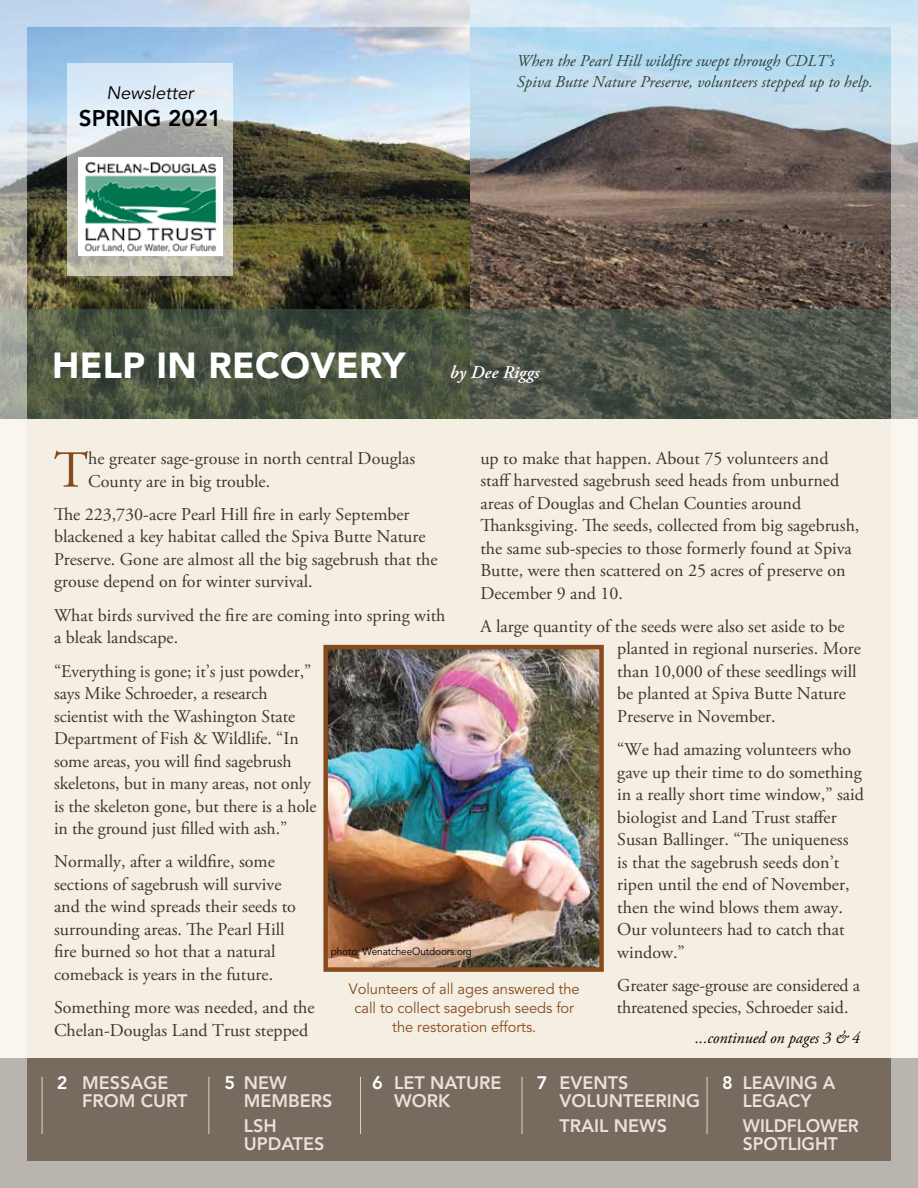
<style>
.page{position:relative;width:918px;height:1188px;background:#fff}
.page>*{position:absolute;margin:0;border:0;box-sizing:border-box;transform-origin:0 0}
.t1{font:51.9px "Adobe Garamond Pro";color:#874a1c}
.t2{font:900 36px "Avenir LT Std";letter-spacing:.01em;color:#fff}
.t3{font:800 22.5px "Avenir LT Std";color:#000}
.t4{font:18px/22.5px "Adobe Garamond Pro";color:#3d362d}
.t5{font:800 18px/18px "Avenir LT Std";color:#e8e2d8}
.t6{font:italic 18px "Avenir LT Std";color:#000}
.t7{font:800 18px "Avenir LT Std";color:#fff}
.t8{font:italic 16.5px/21px "Adobe Garamond Pro";color:#313f39}
.t9{font:italic 16.5px "Adobe Garamond Pro";color:#000}
.t10{font:15px/18.8px "Avenir LT Std";letter-spacing:-.005em;color:#874a1c;text-align:center}
.t11{font:10.5px "Avenir LT Std";letter-spacing:-.005em;color:#000;scale:.95 1}
.s1{font-family:"Adobe Garamond Pro";font-weight:600;font-style:italic;font-size:18px}
.s2{color:#fff}
</style>
<div class="page">
<img style="left:0;top:0;width:918px;height:1188px">
<p class="t6" style="left:107px;top:83px;width:88px">Newsletter</p>
<p class="t3" style="left:79px;top:105px;width:144px">SPRING 2021</p>
<p class="t8" style="left:517px;top:51px;width:358px">When the Pearl Hill wildfire swept through CDLT’s<br>Spiva Butte Nature Preserve, volunteers stepped up to help.</p>
<h2 class="t2" style="left:52px;top:344px;width:489px">HELP IN RECOVERY <span class="s1">by Dee Riggs</span></h2>
<h1 class="t1" style="left:54px;top:439px;width:36px">T</h1>
<p class="t4" style="left:88px;top:448px;width:328px">he greater sage-grouse in north central Douglas<br>County are in big trouble.</p>
<p class="t4" style="left:54px;top:504px;width:385px">The 223,730-acre Pearl Hill fire in early September blackened a key habitat called the Spiva Butte Nature Preserve. Gone are almost all the big sagebrush that the grouse depend on for winter survival.</p>
<p class="t4" style="left:54px;top:604px;width:393px">What birds survived the fire are coming into spring with a bleak landscape.</p>
<p class="t4" style="left:54px;top:660px;width:264px">“Everything is gone; it’s just powder,” says Mike Schroeder, a research scientist with the Washington State Department of Fish &amp; Wildlife. “In some areas, you will find sagebrush skeletons, but in many areas, not only is the skeleton gone, but there is a hole in the ground just filled with ash.”</p>
<p class="t4" style="left:54px;top:851px;width:244px">Normally, after a wildfire, some sections of sagebrush will survive and the wind spreads their seeds to surrounding areas. The Pearl Hill fire burned so hot that a natural comeback is years in the future.</p>
<p class="t4" style="left:54px;top:997px;width:262px">Something more was needed, and the<br>Chelan-Douglas Land Trust stepped</p>
<p class="t4" style="left:480px;top:447px;width:381px">up to make that happen. About 75 volunteers and staff harvested sagebrush seed heads from unburned areas of Douglas and Chelan Counties around Thanksgiving. The seeds, collected from big sagebrush, the same sub-species to those formerly found at Spiva Butte, were then scattered on 25 acres of preserve on December 9 and 10.</p>
<p class="t4" style="left:617px;top:616px;width:245px;text-indent:-137px">A large quantity of the seeds were also set aside to be planted in regional nurseries. More than 10,000 of these seedlings will be planted at Spiva Butte Nature Preserve in November.</p>
<p class="t4" style="left:617px;top:739px;width:248px">“We had amazing volunteers who gave up their time to do something in a really short time window,” said biologist and Land Trust staffer<br>Susan Ballinger. “The uniqueness<br>is that the sagebrush seeds don’t ripen until the end of November, then the wind blows them away.<br>Our volunteers had to catch that window.”</p>
<p class="t4" style="left:617px;top:975px;width:245px">Greater sage-grouse are considered a threatened species, Schroeder said.</p>
<p class="t11" style="left:331px;top:945px;width:150px">photo: WenatcheeOutdoors.org</p>
<p class="t10" style="left:349px;top:980px;width:232px">Volunteers of all ages answered the call to collect sagebrush seeds for the restoration efforts.</p>
<p class="t9" style="left:695px;top:1028px;width:166px">...continued on pages 3 &amp; 4</p>
<p class="t5" style="left:57px;top:1074px;width:113px"><span class="s2">2</span> MESSAGE</p>
<p class="t7" style="left:224px;top:1072px;width:12px">5</p>
<p class="t7" style="left:372px;top:1072px;width:12px">6</p>
<p class="t7" style="left:537px;top:1072px;width:12px">7</p>
<p class="t7" style="left:722px;top:1072px;width:12px">8</p>
<p class="t5" style="left:82px;top:1092px;width:107px">FROM CURT</p>
<p class="t5" style="left:394px;top:1074px;width:109px">LET NATURE<br>WORK</p>
<p class="t5" style="left:560px;top:1074px;width:142px">EVENTS<br>VOLUNTEERING</p>
<p class="t5" style="left:560px;top:1117px;width:109px">TRAIL NEWS</p>
<p class="t5" style="left:244px;top:1074px;width:90px">NEW<br>MEMBERS</p>
<p class="t5" style="left:244px;top:1117px;width:82px">LSH<br>UPDATES</p>
<p class="t5" style="left:743px;top:1074px;width:94px">LEAVING A<br>LEGACY</p>
<p class="t5" style="left:743px;top:1117px;width:117px">WILDFLOWER<br>SPOTLIGHT</p>
</div>
